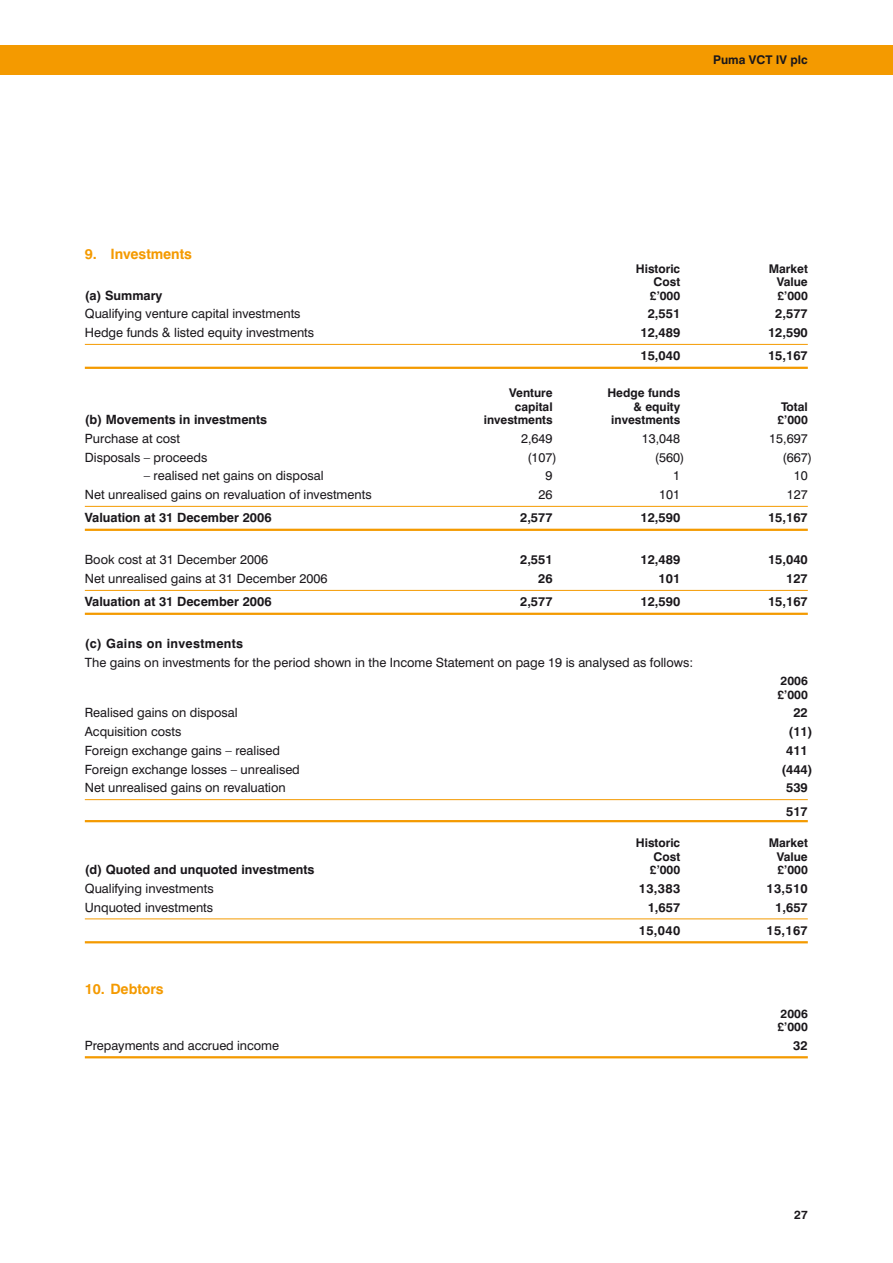
<style>
.page{position:relative;width:893px;height:1263px;background:#fff}
.page>*{position:absolute;margin:0;border:0;box-sizing:border-box;transform-origin:0 0}
.t1{font:700 14.25px "Swiss 721 BT";letter-spacing:-.005em;color:#f49a00}
.t2{font:12.75px "Swiss 721 BT";color:#1a171b}
.t3{font:700 12.75px/23.2px "Swiss 721 BT";color:#1a171b}
.t4{font:700 12.75px "Swiss 721 BT";letter-spacing:.025em;color:#1a171b}
.t5{font:700 12px/13.5px "Swiss 721 BT";color:#1a171b}
</style>
<div class="page">
<div style="left:0;top:45px;width:893px;height:30px;background:#f49a00"></div>
<hr style="left:85px;top:344px;width:723px;height:1px;background:#f49a00">
<hr style="left:85px;top:367px;width:723px;height:2px;background:#f49a00">
<hr style="left:85px;top:506px;width:723px;height:1px;background:#f49a00">
<hr style="left:85px;top:529px;width:723px;height:2px;background:#f49a00">
<hr style="left:85px;top:590px;width:723px;height:1px;background:#f49a00">
<hr style="left:85px;top:613px;width:723px;height:2px;background:#f49a00">
<hr style="left:85px;top:799px;width:723px;height:1px;background:#f49a00">
<hr style="left:85px;top:820px;width:723px;height:2px;background:#f49a00">
<hr style="left:85px;top:919px;width:723px;height:1px;background:#f49a00">
<hr style="left:85px;top:941px;width:723px;height:2px;background:#f49a00">
<hr style="left:85px;top:1056px;width:723px;height:2px;background:#f49a00">
<p class="t1" style="left:85px;top:248px;width:109px">9. Investments</p>
<p class="t5" style="left:713px;top:54px;width:96px">Puma VCT IV plc</p>
<p class="t5" style="left:636px;top:263px;width:46px">Historic</p>
<p class="t5" style="left:769px;top:263px;width:41px">Market</p>
<p class="t5" style="left:654px;top:276px;width:28px">Cost</p>
<p class="t5" style="left:777px;top:276px;width:32px">Value</p>
<p class="t3" style="left:85px;top:284px;width:79px">(a) Summary</p>
<p class="t5" style="left:650px;top:290px;width:32px">£’000</p>
<p class="t5" style="left:777px;top:290px;width:32px">£’000</p>
<p class="t2" style="left:85px;top:308px;width:217px">Qualifying venture capital investments</p>
<p class="t3" style="left:648px;top:303px;width:34px">2,551</p>
<p class="t3" style="left:775px;top:303px;width:34px">2,577</p>
<p class="t2" style="left:85px;top:327px;width:231px">Hedge funds &amp; listed equity investments</p>
<p class="t3" style="left:640px;top:322px;width:41px">12,489</p>
<p class="t3" style="left:768px;top:322px;width:41px">12,590</p>
<p class="t3" style="left:640px;top:345px;width:41px">15,040</p>
<p class="t3" style="left:768px;top:345px;width:41px">15,167</p>
<p class="t5" style="left:509px;top:387px;width:45px">Venture</p>
<p class="t5" style="left:607px;top:387px;width:74px">Hedge funds</p>
<p class="t5" style="left:515px;top:401px;width:39px">capital</p>
<p class="t5" style="left:633px;top:401px;width:48px">&amp; equity</p>
<p class="t5" style="left:781px;top:401px;width:28px">Total</p>
<p class="t3" style="left:85px;top:409px;width:184px">(b) Movements in investments</p>
<p class="t5" style="left:484px;top:414px;width:70px">investments</p>
<p class="t5" style="left:611px;top:414px;width:70px">investments</p>
<p class="t5" style="left:777px;top:414px;width:32px">£’000</p>
<p class="t2" style="left:85px;top:433px;width:97px">Purchase at cost</p>
<p class="t2" style="left:521px;top:433px;width:33px">2,649</p>
<p class="t2" style="left:642px;top:433px;width:40px">13,048</p>
<p class="t2" style="left:769px;top:433px;width:40px">15,697</p>
<p class="t2" style="left:85px;top:452px;width:124px">Disposals – proceeds</p>
<p class="t2" style="left:527px;top:452px;width:31px">(107)</p>
<p class="t2" style="left:655px;top:452px;width:31px">(560)</p>
<p class="t2" style="left:782px;top:452px;width:31px">(667)</p>
<p class="t2" style="left:144px;top:470px;width:181px">– realised net gains on disposal</p>
<p class="t2" style="left:546px;top:470px;width:8px">9</p>
<p class="t2" style="left:673px;top:470px;width:8px">1</p>
<p class="t2" style="left:794px;top:470px;width:15px">10</p>
<p class="t2" style="left:85px;top:489px;width:288px">Net unrealised gains on revaluation of investments</p>
<p class="t2" style="left:538px;top:489px;width:15px">26</p>
<p class="t2" style="left:659px;top:489px;width:22px">101</p>
<p class="t2" style="left:787px;top:489px;width:22px">127</p>
<p class="t3" style="left:85px;top:507px;width:188px">Valuation at 31 December 2006</p>
<p class="t3" style="left:520px;top:507px;width:34px">2,577</p>
<p class="t3" style="left:640px;top:507px;width:41px">12,590</p>
<p class="t3" style="left:768px;top:507px;width:41px">15,167</p>
<p class="t2" style="left:85px;top:554px;width:185px">Book cost at 31 December 2006</p>
<p class="t3" style="left:520px;top:549px;width:34px">2,551</p>
<p class="t3" style="left:640px;top:549px;width:41px">12,489</p>
<p class="t3" style="left:768px;top:549px;width:41px">15,040</p>
<p class="t2" style="left:85px;top:573px;width:244px">Net unrealised gains at 31 December 2006</p>
<p class="t3" style="left:538px;top:568px;width:16px">26</p>
<p class="t3" style="left:658px;top:568px;width:23px">101</p>
<p class="t3" style="left:786px;top:568px;width:23px">127</p>
<p class="t3" style="left:85px;top:591px;width:188px">Valuation at 31 December 2006</p>
<p class="t3" style="left:520px;top:591px;width:34px">2,577</p>
<p class="t3" style="left:640px;top:591px;width:41px">12,590</p>
<p class="t3" style="left:768px;top:591px;width:41px">15,167</p>
<p class="t4" style="left:85px;top:638px;width:160px">(c) Gains on investments</p>
<p class="t2" style="left:85px;top:657px;width:610px">The gains on investments for the period shown in the Income Statement on page 19 is analysed as follows:</p>
<p class="t5" style="left:777px;top:675px;width:32px">2006 £’000</p>
<p class="t2" style="left:85px;top:707px;width:154px">Realised gains on disposal</p>
<p class="t3" style="left:793px;top:702px;width:16px">22</p>
<p class="t2" style="left:85px;top:726px;width:98px">Acquisition costs</p>
<p class="t3" style="left:788px;top:721px;width:25px">(11)</p>
<p class="t2" style="left:85px;top:745px;width:197px">Foreign exchange gains – realised</p>
<p class="t3" style="left:786px;top:740px;width:23px">411</p>
<p class="t2" style="left:85px;top:764px;width:217px">Foreign exchange losses – unrealised</p>
<p class="t3" style="left:781px;top:758px;width:33px">(444)</p>
<p class="t2" style="left:85px;top:782px;width:202px">Net unrealised gains on revaluation</p>
<p class="t3" style="left:786px;top:777px;width:23px">539<br>517</p>
<p class="t5" style="left:636px;top:837px;width:46px">Historic</p>
<p class="t5" style="left:769px;top:837px;width:41px">Market</p>
<p class="t5" style="left:654px;top:851px;width:28px">Cost</p>
<p class="t5" style="left:777px;top:851px;width:32px">Value</p>
<p class="t3" style="left:85px;top:859px;width:231px">(d) Quoted and unquoted investments</p>
<p class="t5" style="left:650px;top:864px;width:32px">£’000</p>
<p class="t5" style="left:777px;top:864px;width:32px">£’000</p>
<p class="t2" style="left:85px;top:883px;width:130px">Qualifying investments</p>
<p class="t3" style="left:639px;top:878px;width:43px">13,383</p>
<p class="t3" style="left:766px;top:878px;width:43px">13,510</p>
<p class="t2" style="left:85px;top:902px;width:130px">Unquoted investments</p>
<p class="t3" style="left:648px;top:896px;width:34px">1,657</p>
<p class="t3" style="left:775px;top:896px;width:34px">1,657</p>
<p class="t3" style="left:639px;top:920px;width:43px">15,040</p>
<p class="t3" style="left:766px;top:920px;width:43px">15,167</p>
<p class="t1" style="left:85px;top:983px;width:80px">10. Debtors</p>
<p class="t5" style="left:777px;top:1008px;width:32px">2006 £’000</p>
<p class="t2" style="left:85px;top:1040px;width:196px">Prepayments and accrued income</p>
<p class="t3" style="left:793px;top:1035px;width:16px">32</p>
<p class="t5" style="left:794px;top:1209px;width:15px">27</p>
</div>
